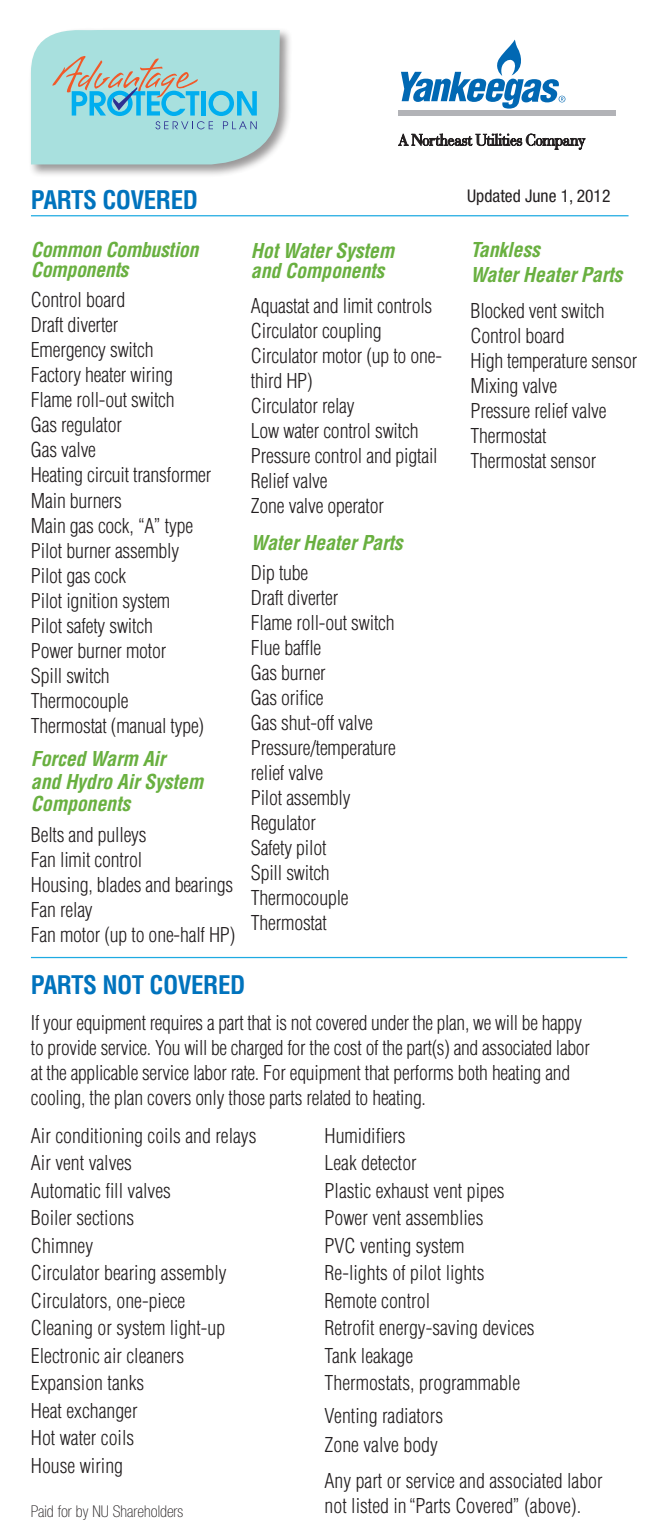
<style>
.page{position:relative;width:656px;height:1528px;background:#fff}
.page>*{position:absolute;margin:0;border:0;box-sizing:border-box;transform-origin:0 0}
.t1{font:700 condensed 25px "Helvetica";letter-spacing:-.02em;color:#0073bd}
.t2{font:300 condensed 20px/25px "Helvetica";letter-spacing:-.01em;color:#231f20}
.t3{font:italic 700 condensed 20px/20px "Helvetica";letter-spacing:-.01em;color:#69b040}
.t4{font:condensed 17.5px "Helvetica Neue";color:#231f20}
.t5{font:100 condensed 16.25px "Helvetica Neue";color:#231f20}
</style>
<div class="page">
<hr style="left:31px;top:215px;width:597px;height:1px;background:#1eaae2">
<hr style="left:31px;top:956px;width:596px;height:2px;background:#1eaae2">
<div style="left:28px;top:27px;width:265px;height:151px;background:#231f20;opacity:.46"></div>
<svg style="left:31px;top:27px;width:249px;height:137px;background:#a1d8da"></svg>
<div style="left:398px;top:110px;width:218px;height:6px;background:#b2b3b7"></div>
<svg style="left:401px;top:40px;width:164px;height:69px"></svg>
<svg style="left:398px;top:133px;width:187px;height:17px"></svg>
<p class="t1" style="left:31px;top:184px;width:168px">PARTS COVERED</p>
<p class="t3" style="left:31px;top:239px;width:169px">Common Combustion<br>Components</p>
<p class="t2" style="left:31px;top:287px;width:182px">Control board<br>Draft diverter<br>Emergency switch<br>Factory heater wiring<br>Flame roll-out switch<br>Gas regulator<br>Gas valve<br>Heating circuit transformer<br>Main burners<br>Main gas cock, “A” type<br>Pilot burner assembly<br>Pilot gas cock<br>Pilot ignition system<br>Pilot safety switch<br>Power burner motor<br>Spill switch<br>Thermocouple<br>Thermostat (manual type)</p>
<p class="t3" style="left:31px;top:747px;width:174px;line-height:22.5px">Forced Warm Air<br>and Hydro Air System<br>Components</p>
<p class="t2" style="left:31px;top:821px;width:206px">Belts and pulleys<br>Fan limit control<br>Housing, blades and bearings<br>Fan relay<br>Fan motor (up to one-half HP)</p>
<p class="t3" style="left:251px;top:240px;width:145px">Hot Water System and Components</p>
<p class="t2" style="left:251px;top:293px;width:193px">Aquastat and limit controls<br>Circulator coupling<br>Circulator motor (up to one&shy;third HP)<br>Circulator relay<br>Low water control switch<br>Pressure control and pigtail<br>Relief valve<br>Zone valve operator</p>
<p class="t3" style="left:251px;top:532px;width:153px">Water Heater Parts</p>
<p class="t2" style="left:251px;top:560px;width:147px">Dip tube<br>Draft diverter<br>Flame roll-out switch<br>Flue baffle<br>Gas burner<br>Gas orifice<br>Gas shut-off valve<br>Pressure/temperature relief valve<br>Pilot assembly<br>Regulator<br>Safety pilot<br>Spill switch<br>Thermocouple<br>Thermostat</p>
<p class="t4" style="left:467px;top:185px;width:145px">Updated June 1, 2012</p>
<p class="t3" style="left:470px;top:237px;width:153px;line-height:25px">Tankless<br>Water Heater Parts</p>
<p class="t2" style="left:470px;top:298px;width:168px">Blocked vent switch<br>Control board<br>High temperature sensor<br>Mixing valve<br>Pressure relief valve<br>Thermostat<br>Thermostat sensor</p>
<p class="t1" style="left:31px;top:969px;width:216px">PARTS NOT COVERED</p>
<p class="t2" style="left:31px;top:1010px;width:560px">If your equipment requires a part that is not covered under the plan, we will be happy to provide service. You will be charged for the cost of the part(s) and associated labor at the applicable service labor rate. For equipment that performs both heating and cooling, the plan covers only those parts related to heating.</p>
<p class="t2" style="left:31px;top:1122px;width:227px">Air conditioning coils and relays</p>
<p class="t2" style="left:31px;top:1150px;width:103px">Air vent valves</p>
<p class="t2" style="left:31px;top:1177px;width:141px">Automatic fill valves</p>
<p class="t2" style="left:31px;top:1205px;width:105px">Boiler sections</p>
<p class="t2" style="left:31px;top:1232px;width:64px">Chimney</p>
<p class="t2" style="left:31px;top:1260px;width:197px">Circulator bearing assembly</p>
<p class="t2" style="left:31px;top:1287px;width:156px">Circulators, one-piece</p>
<p class="t2" style="left:31px;top:1315px;width:196px">Cleaning or system light-up</p>
<p class="t2" style="left:31px;top:1342px;width:155px">Electronic air cleaners</p>
<p class="t2" style="left:31px;top:1370px;width:115px">Expansion tanks</p>
<p class="t2" style="left:31px;top:1397px;width:108px">Heat exchanger</p>
<p class="t2" style="left:31px;top:1425px;width:105px">Hot water coils</p>
<p class="t2" style="left:31px;top:1452px;width:94px">House wiring</p>
<p class="t2" style="left:324px;top:1122px;width:83px">Humidifiers</p>
<p class="t2" style="left:324px;top:1150px;width:94px">Leak detector</p>
<p class="t2" style="left:324px;top:1177px;width:181px">Plastic exhaust vent pipes</p>
<p class="t2" style="left:324px;top:1205px;width:160px">Power vent assemblies</p>
<p class="t2" style="left:324px;top:1232px;width:141px">PVC venting system</p>
<p class="t2" style="left:324px;top:1260px;width:161px">Re-lights of pilot lights</p>
<p class="t2" style="left:324px;top:1287px;width:107px">Remote control</p>
<p class="t2" style="left:324px;top:1315px;width:211px">Retrofit energy-saving devices</p>
<p class="t2" style="left:324px;top:1342px;width:90px">Tank leakage</p>
<p class="t2" style="left:324px;top:1366px;width:197px;line-height:32.5px">Thermostats, programmable<br>Venting radiators</p>
<p class="t2" style="left:324px;top:1431px;width:115px">Zone valve body</p>
<p class="t2" style="left:324px;top:1467px;width:280px">Any part or service and associated labor not listed in“Parts Covered” (above).</p>
<p class="t5" style="left:31px;top:1501px;width:154px">Paid for by NU Shareholders</p>
</div>
